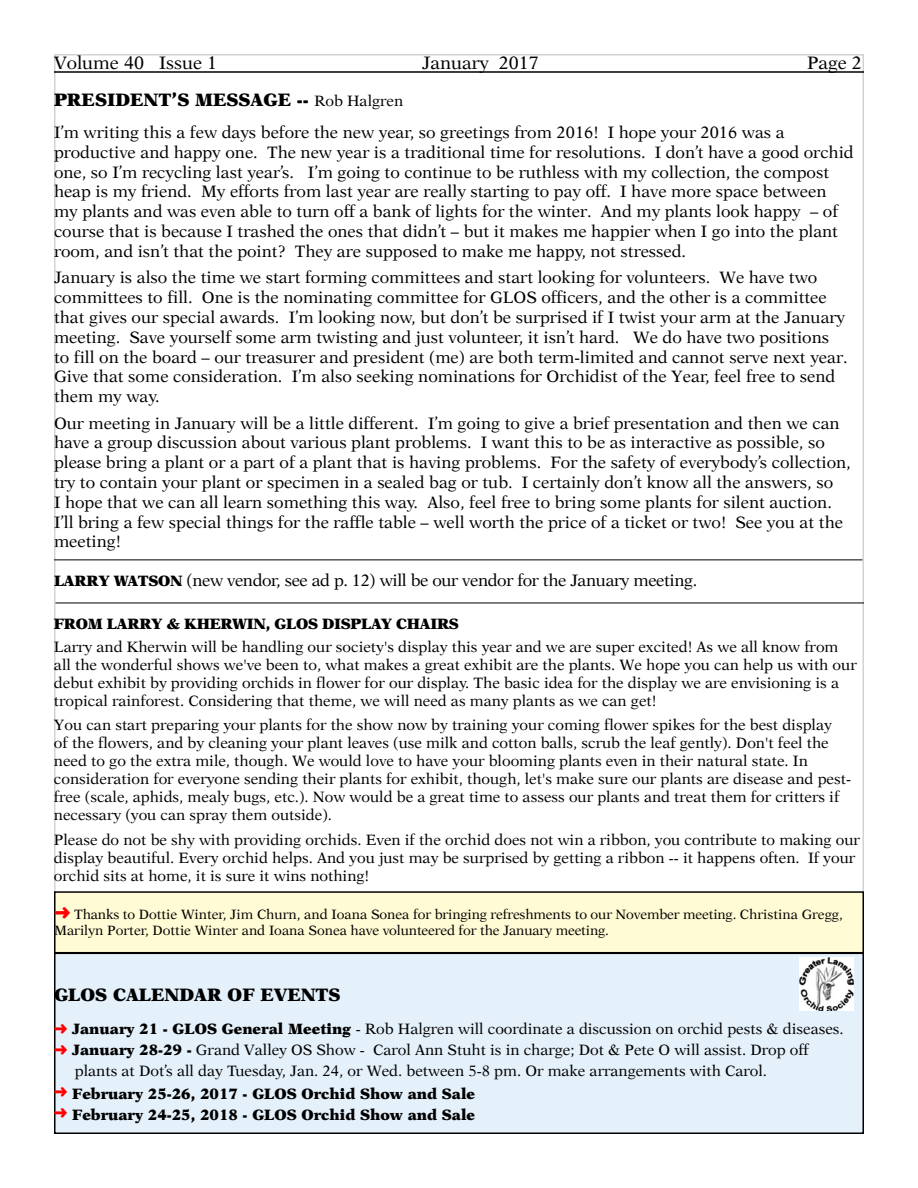
<style>
.page{position:relative;width:918px;height:1188px;background:#fff}
.page>*{position:absolute;margin:0;border:0;box-sizing:border-box;transform-origin:0 0}
.t1{font:900 18px "Orchid Black S Si";color:#000}
.t2{font:18px "Orchid S Si";color:#000}
.t3{font:16.5px/19.8px "Orchid S Si";color:#000}
.t4{font:16.5px "Orchid S Si";letter-spacing:-.02em;color:#000}
.t5{font:15px/18px "Orchid S Si";color:#000}
.t6{font:900 15px/21px "Orchid Black S Si";color:#000}
.t7{font:900 15px "Orchid Black S Si";letter-spacing:-.02em;color:#000}
.t8{font:13.5px/16.2px "Orchid S Si";letter-spacing:-.01em;color:#000}
.s1{font-family:"Orchid S Si";font-weight:400;font-size:15px}
.s2{font-family:"Orchid Black S Si";font-weight:900;font-size:15px}
.s3{color:#f00}
.s4{font-family:"Orchid Black S Si";font-weight:900}
</style>
<div class="page">
<div style="left:54px;top:953px;width:810px;height:181px;background:#e4f0fa;border:2px solid #000"></div>
<hr style="left:54px;top:71px;width:810px;height:2px;background:#000">
<img style="left:800px;top:957px;width:54px;height:54px">
<div style="left:55px;top:892px;width:808px;height:61px;background:#fffcd5"></div>
<div style="left:54px;top:891px;width:810px;height:62px;border:2px solid #000"></div>
<hr style="left:56px;top:603px;width:808px;height:1px;background:#000">
<hr style="left:54px;top:560px;width:808px;height:1px;background:#000">
<p class="t2" style="left:54px;top:52px;width:165px">Volume 40 Issue 1</p>
<p class="t2" style="left:422px;top:52px;width:118px">January 2017</p>
<p class="t2" style="left:807px;top:52px;width:56px">Page 2</p>
<p class="t1" style="left:54px;top:89px;width:351px">PRESIDENT’S MESSAGE -- <span class="s1">Rob Halgren</span></p>
<p class="t3" style="left:54px;top:122px;width:801px">I’m writing this a few days before the new year, so greetings from 2016! I hope your 2016 was a productive and happy one. The new year is a traditional time for resolutions. I don’t have a good orchid one, so I’m recycling last year’s. I’m going to continue to be ruthless with my collection, the compost heap is my friend. My efforts from last year are really starting to pay off. I have more space between my plants and was even able to turn off a bank of lights for the winter. And my plants look happy – of course that is because I trashed the ones that didn’t – but it makes me happier when I go into the plant room, and isn’t that the point? They are supposed to make me happy, not stressed.</p>
<p class="t3" style="left:54px;top:267px;width:795px">January is also the time we start forming committees and start looking for volunteers. We have two committees to fill. One is the nominating committee for GLOS officers, and the other is a committee that gives our special awards. I’m looking now, but don’t be surprised if I twist your arm at the January meeting. Save yourself some arm twisting and just volunteer, it isn’t hard. We do have two positions to fill on the board – our treasurer and president (me) are both term-limited and cannot serve next year.<br>Give that some consideration. I’m also seeking nominations for Orchidist of the Year, feel free to send them my way.</p>
<p class="t3" style="left:54px;top:413px;width:798px">Our meeting in January will be a little different. I’m going to give a brief presentation and then we can have a group discussion about various plant problems. I want this to be as interactive as possible, so please bring a plant or a part of a plant that is having problems. For the safety of everybody’s collection, try to contain your plant or specimen in a sealed bag or tub. I certainly don’t know all the answers, so<br>I hope that we can all learn something this way. Also, feel free to bring some plants for silent auction.<br>I’ll bring a few special things for the raffle table – well worth the price of a ticket or two! See you at the meeting!</p>
<p class="t4" style="left:54px;top:571px;width:645px"><span class="s2">LARRY WATSON</span> (new vendor, see ad p. 12) will be our vendor for the January meeting.</p>
<p class="t7" style="left:54px;top:615px;width:406px">FROM LARRY &amp; KHERWIN, GLOS DISPLAY CHAIRS</p>
<p class="t5" style="left:54px;top:637px;width:804px">Larry and Kherwin will be handling our society's display this year and we are super excited! As we all know from all the wonderful shows we've been to, what makes a great exhibit are the plants. We hope you can help us with our debut exhibit by providing orchids in flower for our display. The basic idea for the display we are envisioning is a tropical rainforest. Considering that theme, we will need as many plants as we can get!</p>
<p class="t5" style="left:54px;top:716px;width:799px">You can start preparing your plants for the show now by training your coming flower spikes for the best display<br>of the flowers, and by cleaning your plant leaves (use milk and cotton balls, scrub the leaf gently). Don't feel the need to go the extra mile, though. We would love to have your blooming plants even in their natural state. In consideration for everyone sending their plants for exhibit, though, let's make sure our plants are disease and pest&shy;free (scale, aphids, mealy bugs, etc.). Now would be a great time to assess our plants and treat them for critters if necessary (you can spray them outside).</p>
<p class="t5" style="left:54px;top:831px;width:807px">Please do not be shy with providing orchids. Even if the orchid does not win a ribbon, you contribute to making our display beautiful. Every orchid helps. And you just may be surprised by getting a ribbon -- it happens often. If your orchid sits at home, it is sure it wins nothing!</p>
<p class="t8" style="left:54px;top:906px;width:790px"><span class="s3">➜</span> Thanks to Dottie Winter, Jim Churn, and Ioana Sonea for bringing refreshments to our November meeting. Christina Gregg,<br>Marilyn Porter, Dottie Winter and Ioana Sonea have volunteered for the January meeting.</p>
<p class="t1" style="left:54px;top:984px;width:288px">GLOS CALENDAR OF EVENTS</p>
<p class="t5" style="left:54px;top:1020px;width:791px"><span class="s3">➜</span> <span class="s4">January 21 - GLOS General Meeting</span> - Rob Halgren will coordinate a discussion on orchid pests &amp; diseases.</p>
<p class="t5" style="left:54px;top:1041px;width:756px"><span class="s3">➜</span> <span class="s4">January 28-29 -</span> Grand Valley OS Show - Carol Ann Stuht is in charge; Dot &amp; Pete O will assist. Drop off</p>
<p class="t5" style="left:75px;top:1062px;width:694px">plants at Dot’s all day Tuesday, Jan. 24, or Wed. between 5-8 pm. Or make arrangements with Carol.</p>
<p class="t6" style="left:54px;top:1083px;width:423px"><span class="s3">➜</span> February 25-26, 2017 - GLOS Orchid Show and Sale <span class="s3">➜</span> February 24-25, 2018 - GLOS Orchid Show and Sale</p>
</div>
